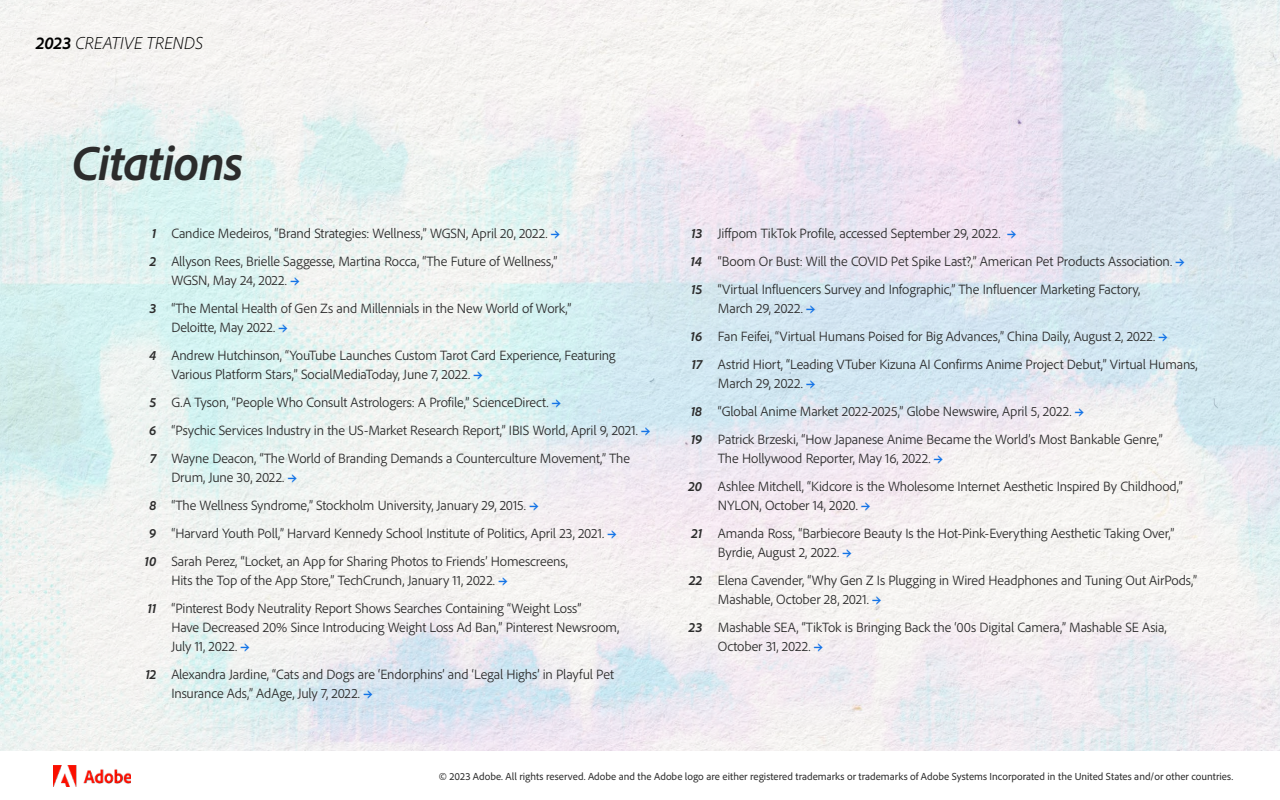
<style>
.page{position:relative;width:1280px;height:800px;background:#fff}
.page>*{position:absolute;margin:0;border:0;box-sizing:border-box;transform-origin:0 0}
.t1{font:italic 700 50px "Adobe Clean";letter-spacing:-.015em;color:#2c2c2c}
.t2{font:italic 300 18px "Adobe Clean";letter-spacing:.01em;color:#000}
.t3{font:300 14px/28px "Adobe Clean";letter-spacing:-.01em;color:#2c2c2c}
.t4{font:italic 700 14px/28px "Adobe Clean";letter-spacing:-.005em;color:#2c2c2c}
.t5{font:10.7px "Adobe Clean";color:#2c2c2c}
.s1{font-weight:700}
.s2{font-weight:900;color:#1373e6}
</style>
<div class="page">
<img style="left:0;top:0;width:1280px;height:751px">
<img style="left:53px;top:766px;width:78px;height:20px">
<p class="t2" style="left:36px;top:32px;width:169px"><span class="s1">2023</span> CREATIVE TRENDS</p>
<h1 class="t1" style="left:72px;top:143px;width:173px">Citations</h1>
<p class="t4" style="left:150px;top:221px;width:8px">1<br>2</p>
<p class="t4" style="left:150px;top:296px;width:8px">3</p>
<p class="t4" style="left:149px;top:343px;width:9px">4</p>
<p class="t4" style="left:149px;top:390px;width:9px;text-align:justify">5<br>6<br>7</p>
<p class="t4" style="left:145px;top:493px;width:13px;text-align:center">8<br>9<br>10</p>
<p class="t4" style="left:148px;top:596px;width:10px">11</p>
<p class="t4" style="left:146px;top:662px;width:12px">12</p>
<p class="t3" style="left:171px;top:221px;width:390px">Candice Medeiros, “Brand Strategies: Wellness,” WGSN, April 20, 2022. <span class="s2">→<br></span>Allyson Rees, Brielle Saggesse, Martina Rocca, “The Future of Wellness,”</p>
<p class="t3" style="left:171px;top:268px;width:402px">WGSN, May 24, 2022. <span class="s2">→<br></span>“The Mental Health of Gen Zs and Millennials in the New World of Work,”</p>
<p class="t3" style="left:171px;top:315px;width:446px">Deloitte, May 2022. <span class="s2">→<br></span>Andrew Hutchinson, “YouTube Launches Custom Tarot Card Experience, Featuring</p>
<p class="t3" style="left:171px;top:362px;width:481px">Various Platform Stars,” SocialMediaToday, June 7, 2022. <span class="s2">→<br></span>G.A Tyson, “People Who Consult Astrologers: A Profile,” ScienceDirect. <span class="s2">→<br></span>“Psychic Services Industry in the US-Market Research Report,” IBIS World, April 9, 2021. <span class="s2">→ </span>Wayne Deacon, “The World of Branding Demands a Counterculture Movement,” The</p>
<p class="t3" style="left:171px;top:465px;width:447px">Drum, June 30, 2022. <span class="s2">→<br></span>“The Wellness Syndrome,” Stockholm University, January 29, 2015. <span class="s2">→<br></span>“Harvard Youth Poll,” Harvard Kennedy School Institute of Politics, April 23, 2021. <span class="s2">→ </span>Sarah Perez, “Locket, an App for Sharing Photos to Friends’ Homescreens,</p>
<p class="t3" style="left:171px;top:568px;width:412px">Hits the Top of the App Store,” TechCrunch, January 11, 2022. <span class="s2">→<br></span>“Pinterest Body Neutrality Report Shows Searches Containing “Weight Loss”</p>
<p class="t3" style="left:171px;top:619px;width:449px;line-height:19px">Have Decreased 20% Since Introducing Weight Loss Ad Ban,” Pinterest Newsroom,<br>July 11, 2022. <span class="s2">→</span></p>
<p class="t3" style="left:171px;top:666px;width:444px;line-height:19px">Alexandra Jardine, “Cats and Dogs are ‘Endorphins’ and ‘Legal Highs’ in Playful Pet<br>Insurance Ads,” AdAge, July 7, 2022. <span class="s2">→</span></p>
<p class="t4" style="left:691px;top:221px;width:13px;text-align:justify">13<br>14<br>15</p>
<p class="t4" style="left:691px;top:324px;width:13px">16<br>17</p>
<p class="t4" style="left:691px;top:399px;width:13px">18<br>19</p>
<p class="t4" style="left:688px;top:474px;width:15px">20</p>
<p class="t4" style="left:692px;top:521px;width:12px">21</p>
<p class="t4" style="left:689px;top:568px;width:15px">22</p>
<p class="t4" style="left:689px;top:615px;width:15px">23</p>
<p class="t3" style="left:718px;top:221px;width:468px">Jiffpom TikTok Profile, accessed September 29, 2022. <span class="s2">→<br></span>“Boom Or Bust: Will the COVID Pet Spike Last?,” American Pet Products Association. <span class="s2">→ </span>“Virtual Influencers Survey and Infographic,” The Influencer Marketing Factory,</p>
<p class="t3" style="left:718px;top:296px;width:481px">March 29, 2022. <span class="s2">→<br></span>Fan Feifei, “Virtual Humans Poised for Big Advances,” China Daily, August 2, 2022. <span class="s2">→<br></span>Astrid Hiort, “Leading VTuber Kizuna AI Confirms Anime Project Debut,” Virtual Humans,</p>
<p class="t3" style="left:718px;top:371px;width:446px">March 29, 2022. <span class="s2">→<br></span>“Global Anime Market 2022-2025,” Globe Newswire, April 5, 2022. <span class="s2">→<br></span>Patrick Brzeski, “How Japanese Anime Became the World’s Most Bankable Genre,”</p>
<p class="t3" style="left:718px;top:446px;width:466px">The Hollywood Reporter, May 16, 2022. <span class="s2">→<br></span>Ashlee Mitchell, “Kidcore is the Wholesome Internet Aesthetic Inspired By Childhood,”</p>
<p class="t3" style="left:718px;top:493px;width:458px">NYLON, October 14, 2020. <span class="s2">→<br></span>Amanda Ross, “Barbiecore Beauty Is the Hot-Pink-Everything Aesthetic Taking Over,”</p>
<p class="t3" style="left:718px;top:540px;width:481px">Byrdie, August 2, 2022. <span class="s2">→<br></span>Elena Cavender, “Why Gen Z Is Plugging in Wired Headphones and Tuning Out AirPods,”</p>
<p class="t3" style="left:718px;top:587px;width:450px">Mashable, October 28, 2021. <span class="s2">→<br></span>Mashable SEA, “TikTok is Bringing Back the ‘00s Digital Camera,” Mashable SE Asia,</p>
<p class="t3" style="left:718px;top:634px;width:107px">October 31, 2022. <span class="s2">→</span></p>
<p class="t5" style="left:439px;top:772px;width:796px">© 2023 Adobe. All rights reserved. Adobe and the Adobe logo are either registered trademarks or trademarks of Adobe Systems Incorporated in the United States and/or other countries.</p>
</div>
